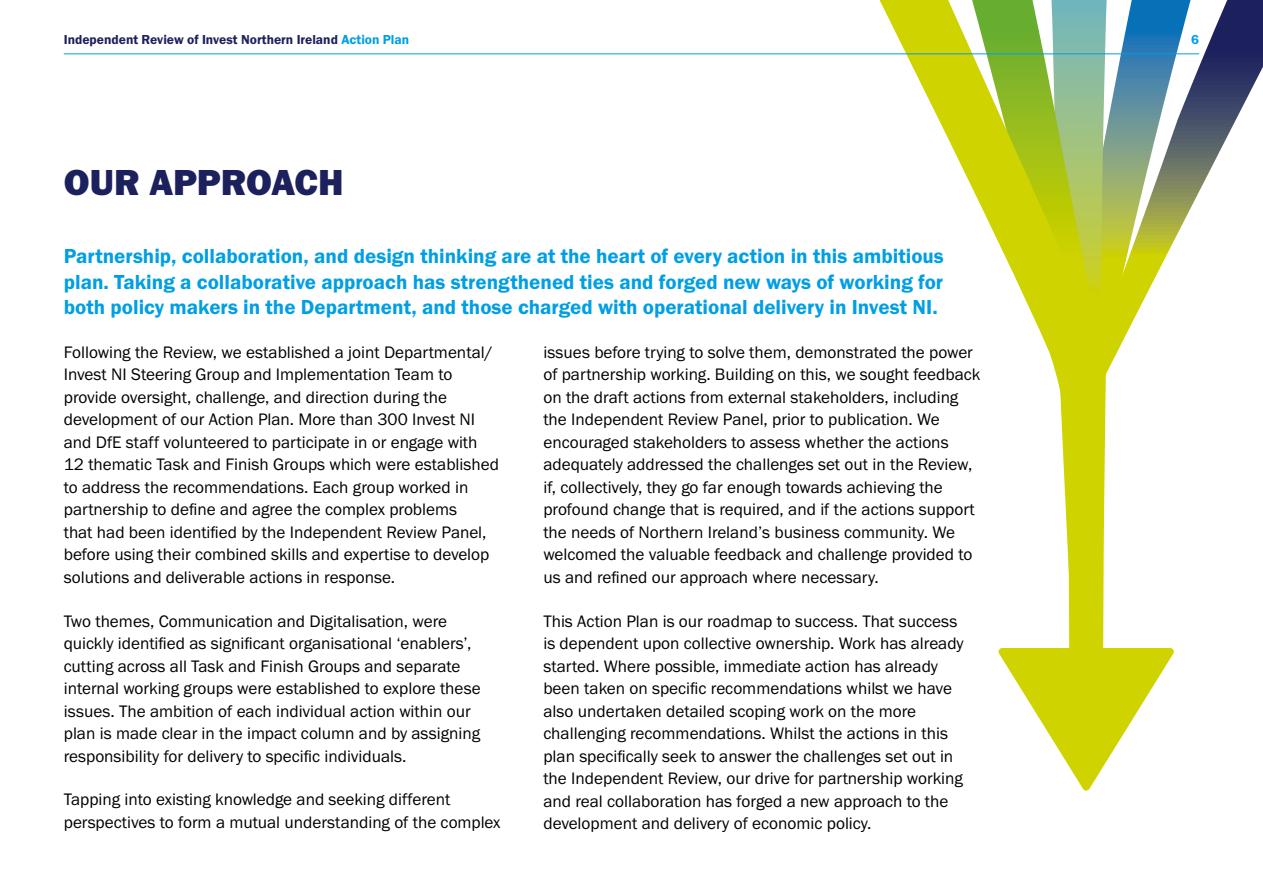
<style>
.page{position:relative;width:1263px;height:893px;background:#fff}
.page>*{position:absolute;margin:0;border:0;box-sizing:border-box;transform-origin:0 0}
.H2_-_Subhead_-_Top_of_page{font:37.5px "Franklin Gothic URW Hea";letter-spacing:-.01em;color:#1c205c}
.P_-_Body{font:21px/25.5px "Franklin Gothic URW Dem";color:#009fe3;text-align:justify}
.P_-_Body-2{font:17.25px/22.5px "Franklin Gothic URW Boo";color:#000}
.t1{font:13.5px "Franklin Gothic URW Dem";color:#1c205c}
.t2{font:13.5px "Franklin Gothic URW Dem";color:#009fe3}
.s1{color:#009fe3}
</style>
<div class="page">
<svg style="left:998px;top:443px;width:176px;height:348px"></svg>
<svg style="left:1110px;top:0;width:153px;height:366px"></svg>
<svg style="left:863px;top:0;width:247px;height:443px"></svg>
<hr style="left:64px;top:53px;width:1135px;height:1px;background:#009fe3">
<p class="t1" style="left:64px;top:31px;width:347px">Independent Review of Invest Northern Ireland <span class="s1">Action Plan</span></p>
<p class="t2" style="left:1191px;top:31px;width:9px">6</p>
<h2 class="H2_-_Subhead_-_Top_of_page" style="left:64px;top:158px;width:282px">OUR APPROACH</h2>
<p class="P_-_Body" style="left:64px;top:243px;width:881px">Partnership, collaboration, and design thinking are at the heart of every action in this ambitious plan. Taking a collaborative approach has strengthened ties and forged new ways of working for both policy makers in the Department, and those charged with operational delivery in Invest NI.</p>
<p class="P_-_Body-2" style="left:64px;top:341px;width:437px">Following the Review, we established a joint Departmental/ Invest NI Steering Group and Implementation Team to provide oversight, challenge, and direction during the development of our Action Plan. More than 300 Invest NI and DfE staff volunteered to participate in or engage with 12 thematic Task and Finish Groups which were established to address the recommendations. Each group worked in partnership to define and agree the complex problems<br>that had been identified by the Independent Review Panel, before using their combined skills and expertise to develop solutions and deliverable actions in response.</p>
<p class="P_-_Body-2" style="left:64px;top:609px;width:418px">Two themes, Communication and Digitalisation, were quickly identified as significant organisational ‘enablers’, cutting across all Task and Finish Groups and separate internal working groups were established to explore these issues. The ambition of each individual action within our plan is made clear in the impact column and by assigning responsibility for delivery to specific individuals.</p>
<p class="P_-_Body-2" style="left:64px;top:788px;width:438px">Tapping into existing knowledge and seeking different perspectives to form a mutual understanding of the complex</p>
<p class="P_-_Body-2" style="left:543px;top:341px;width:439px">issues before trying to solve them, demonstrated the power of partnership working. Building on this, we sought feedback on the draft actions from external stakeholders, including the Independent Review Panel, prior to publication. We encouraged stakeholders to assess whether the actions adequately addressed the challenges set out in the Review, if, collectively, they go far enough towards achieving the profound change that is required, and if the actions support the needs of Northern Ireland’s business community. We welcomed the valuable feedback and challenge provided to us and refined our approach where necessary.</p>
<p class="P_-_Body-2" style="left:543px;top:609px;width:422px">This Action Plan is our roadmap to success. That success is dependent upon collective ownership. Work has already started. Where possible, immediate action has already been taken on specific recommendations whilst we have also undertaken detailed scoping work on the more challenging recommendations. Whilst the actions in this plan specifically seek to answer the challenges set out in the Independent Review, our drive for partnership working and real collaboration has forged a new approach to the development and delivery of economic policy.</p>
</div>
